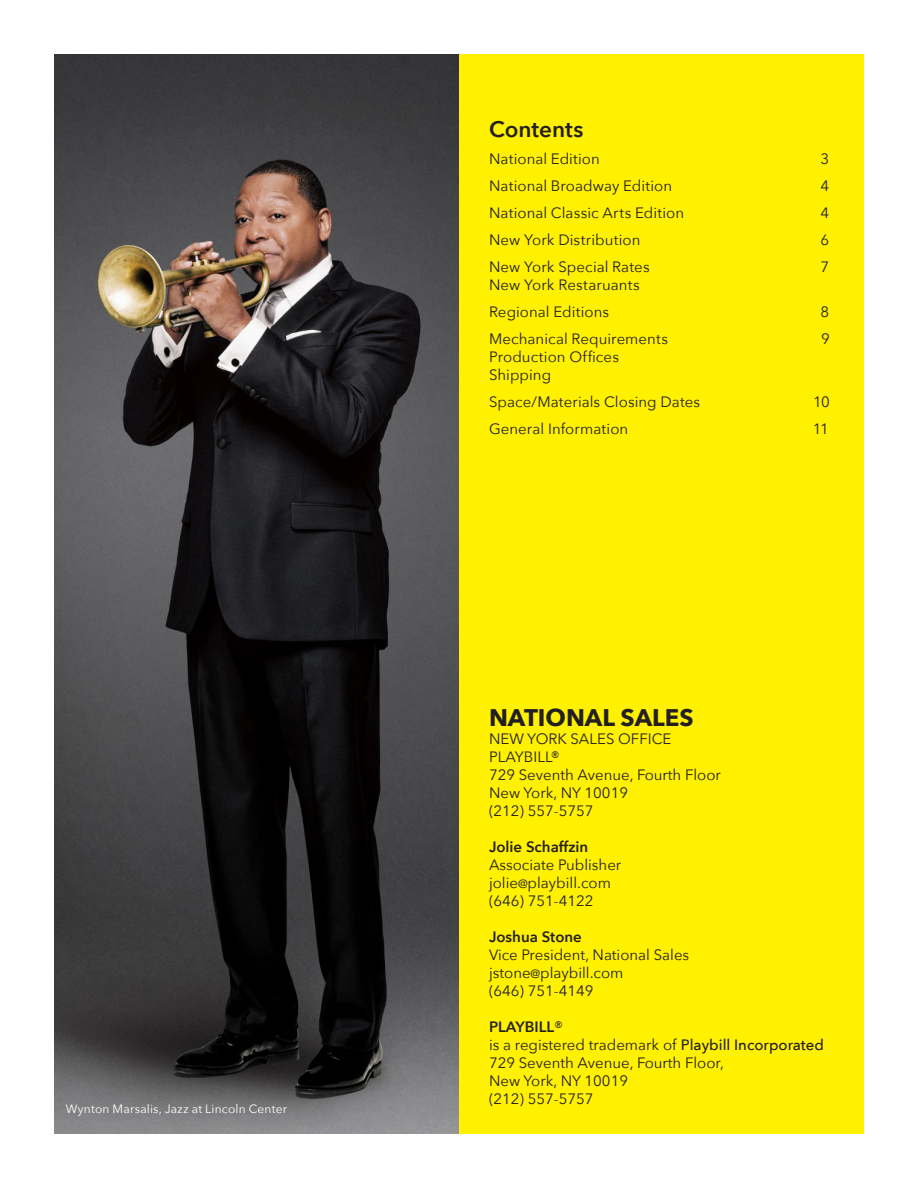
<style>
.page{position:relative;width:918px;height:1188px;background:#fff}
.page>*{position:absolute;margin:0;border:0;box-sizing:border-box;transform-origin:0 0}
.t1{font:700 24px "Avenir Next";color:#231f20}
.t2{font:600 22.5px "Avenir Next";color:#231f20}
.t3{font:15px "Avenir Next";color:#231f20}
.t4{font:600 15px "Avenir Next";color:#231f20}
.t5{font:12px "Avenir Next";letter-spacing:.015em;color:#fff}
.s1{font-size:12px}
.s2{font-weight:400}
.s3{font-weight:500}
</style>
<div class="page">
<div style="left:459px;top:54px;width:405px;height:1080px;background:#fff101"></div>
<img style="left:54px;top:54px;width:405px;height:1080px">
<p class="t5" style="left:66px;top:1098px;width:223px">Wynton Marsalis, Jazz at Lincoln Center</p>
<p class="t2" style="left:489px;top:110px;width:96px">Contents</p>
<p class="t3" style="left:489px;top:146px;width:112px">National Edition</p>
<p class="t3" style="left:820px;top:146px;width:10px">3</p>
<p class="t3" style="left:489px;top:173px;width:185px">National Broadway Edition</p>
<p class="t3" style="left:820px;top:173px;width:10px">4</p>
<p class="t3" style="left:489px;top:200px;width:197px">National Classic Arts Edition</p>
<p class="t3" style="left:820px;top:200px;width:10px">4</p>
<p class="t3" style="left:489px;top:227px;width:153px">New York Distribution</p>
<p class="t3" style="left:820px;top:227px;width:10px">6</p>
<p class="t3" style="left:489px;top:254px;width:162px">New York Special Rates</p>
<p class="t3" style="left:820px;top:254px;width:10px">7</p>
<p class="t3" style="left:489px;top:272px;width:152px">New York Restaruants</p>
<p class="t3" style="left:489px;top:299px;width:122px">Regional Editions</p>
<p class="t3" style="left:820px;top:299px;width:10px">8</p>
<p class="t3" style="left:489px;top:326px;width:181px">Mechanical Requirements</p>
<p class="t3" style="left:821px;top:326px;width:10px">9</p>
<p class="t3" style="left:489px;top:344px;width:131px">Production Offices</p>
<p class="t3" style="left:489px;top:362px;width:64px">Shipping</p>
<p class="t3" style="left:489px;top:389px;width:213px">Space/Materials Closing Dates</p>
<p class="t3" style="left:813px;top:389px;width:18px">10</p>
<p class="t3" style="left:489px;top:416px;width:141px">General Information</p>
<p class="t3" style="left:813px;top:416px;width:17px">11</p>
<p class="t1" style="left:489px;top:697px;width:206px">NATIONAL SALES</p>
<p class="t3" style="left:489px;top:727px;width:184px">NEW YORK SALES OFFICE</p>
<p class="t3" style="left:489px;top:745px;width:72px">PLAYBILL®</p>
<p class="t3" style="left:489px;top:763px;width:234px">729 Seventh Avenue, Fourth Floor</p>
<p class="t3" style="left:489px;top:781px;width:141px">New York, NY 10019</p>
<p class="t3" style="left:489px;top:799px;width:106px">(212) 557-5757</p>
<p class="t4" style="left:489px;top:834px;width:101px">Jolie Schaffzin</p>
<p class="t3" style="left:489px;top:853px;width:134px">Associate Publisher</p>
<p class="t3" style="left:489px;top:871px;width:123px">jolie<span class="s1">@</span>playbill.com</p>
<p class="t3" style="left:489px;top:889px;width:106px">(646) 751-4122</p>
<p class="t4" style="left:489px;top:924px;width:94px">Joshua Stone</p>
<p class="t3" style="left:489px;top:943px;width:202px">Vice President, National Sales</p>
<p class="t3" style="left:489px;top:961px;width:136px">jstone<span class="s1">@</span>playbill.com</p>
<p class="t3" style="left:489px;top:979px;width:106px">(646) 751-4149</p>
<p class="t4" style="left:489px;top:1014px;width:76px">PLAYBILL<span class="s2">®</span></p>
<p class="t3" style="left:489px;top:1033px;width:336px">is a registered trademark of <span class="s3">Playbill Incorporated</span></p>
<p class="t3" style="left:489px;top:1051px;width:237px">729 Seventh Avenue, Fourth Floor,</p>
<p class="t3" style="left:489px;top:1069px;width:141px">New York, NY 10019</p>
<p class="t3" style="left:489px;top:1087px;width:106px">(212) 557-5757</p>
</div>
